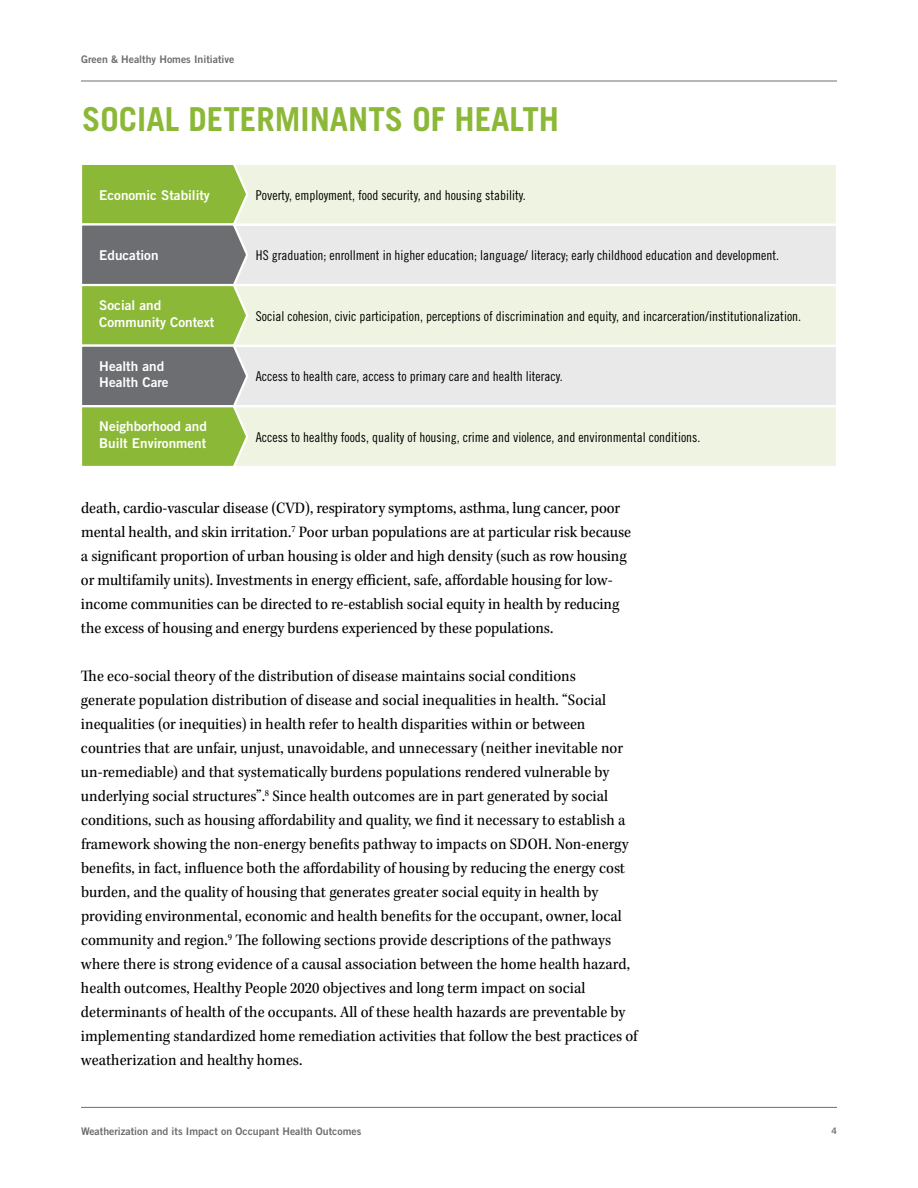
<style>
.page{position:relative;width:918px;height:1188px;background:#fff}
.page>*{position:absolute;margin:0;border:0;box-sizing:border-box;transform-origin:0 0}
.t1{font:700 33px "Trade Gothic";color:#8bb836}
.t2{font:16.5px/24px "Kepler Std Scn";color:#000}
.t3{font:13.5px "Trade Gothic Cond Eighteen";color:#000}
.t4{font:13.5px/16.5px "Trade Gothic Bold Two";color:#fff}
.t5{font:10.5px "Trade Gothic Bold Two";color:#6d6e71}
.t6{font:9px "Trade Gothic Bold Two";color:#6d6e71}
</style>
<div class="page">
<hr style="left:81px;top:81px;width:756px;height:1px;background:#6d6e71">
<hr style="left:81px;top:1107px;width:756px;height:1px;background:#6d6e71">
<div style="left:234px;top:224px;width:603px;height:61px;background:#e9e9ea"></div>
<div style="left:234px;top:346px;width:603px;height:60px;background:#e9e9ea"></div>
<div style="left:234px;top:164px;width:603px;height:61px;background:#eef4e1"></div>
<div style="left:233px;top:163px;width:605px;height:63px;border:2px solid #fff"></div>
<div style="left:234px;top:285px;width:603px;height:61px;background:#eef4e1"></div>
<div style="left:233px;top:284px;width:605px;height:63px;border:2px solid #fff"></div>
<div style="left:234px;top:406px;width:603px;height:61px;background:#eef4e1"></div>
<div style="left:233px;top:405px;width:605px;height:63px;border:2px solid #fff"></div>
<svg style="left:82px;top:163px;width:168px;height:305px;background:#89a25b"></svg>
<p class="t5" style="left:81px;top:52px;width:155px">Green &amp; Healthy Homes Initiative</p>
<h1 class="t1" style="left:82px;top:99px;width:478px">SOCIAL DETERMINANTS OF HEALTH</h1>
<p class="t4" style="left:99px;top:186px;width:112px">Economic Stability</p>
<p class="t4" style="left:99px;top:247px;width:61px">Education</p>
<p class="t4" style="left:99px;top:297px;width:117px">Social and<br>Community Context</p>
<p class="t4" style="left:99px;top:357px;width:71px">Health and<br>Health Care</p>
<p class="t4" style="left:99px;top:418px;width:109px">Neighborhood and<br>Built Environment</p>
<p class="t3" style="left:256px;top:187px;width:271px">Poverty, employment, food security, and housing stability.</p>
<p class="t3" style="left:256px;top:247px;width:525px">HS graduation; enrollment in higher education; language/ literacy; early childhood education and development.</p>
<p class="t3" style="left:256px;top:308px;width:547px">Social cohesion, civic participation, perceptions of discrimination and equity, and incarceration/institutionalization.</p>
<p class="t3" style="left:256px;top:368px;width:308px">Access to health care, access to primary care and health literacy.</p>
<p class="t3" style="left:256px;top:429px;width:446px">Access to healthy foods, quality of housing, crime and violence, and environmental conditions.</p>
<p class="t2" style="left:81px;top:496px;width:551px">death, cardio-vascular disease (CVD), respiratory symptoms, asthma, lung cancer, poor mental health, and skin irritation.<sup>7</sup> Poor urban populations are at particular risk because a significant proportion of urban housing is older and high density (such as row housing or multifamily units). Investments in energy efficient, safe, affordable housing for low&shy;income communities can be directed to re-establish social equity in health by reducing the excess of housing and energy burdens experienced by these populations.</p>
<p class="t2" style="left:81px;top:664px;width:558px">The eco-social theory of the distribution of disease maintains social conditions<br>generate population distribution of disease and social inequalities in health. “Social inequalities (or inequities) in health refer to health disparities within or between countries that are unfair, unjust, unavoidable, and unnecessary (neither inevitable nor un-remediable) and that systematically burdens populations rendered vulnerable by underlying social structures”.<sup>8</sup> Since health outcomes are in part generated by social conditions, such as housing affordability and quality, we find it necessary to establish a framework showing the non-energy benefits pathway to impacts on SDOH. Non-energy benefits, in fact, influence both the affordability of housing by reducing the energy cost burden, and the quality of housing that generates greater social equity in health by providing environmental, economic and health benefits for the occupant, owner, local community and region.<sup>9</sup> The following sections provide descriptions of the pathways where there is strong evidence of a causal association between the home health hazard, health outcomes, Healthy People 2020 objectives and long term impact on social determinants of health of the occupants. All of these health hazards are preventable by implementing standardized home remediation activities that follow the best practices of weatherization and healthy homes.</p>
<p class="t5" style="left:81px;top:1125px;width:282px">Weatherization and its Impact on Occupant Health Outcomes</p>
<p class="t6" style="left:832px;top:1125px;width:7px">4</p>
</div>
